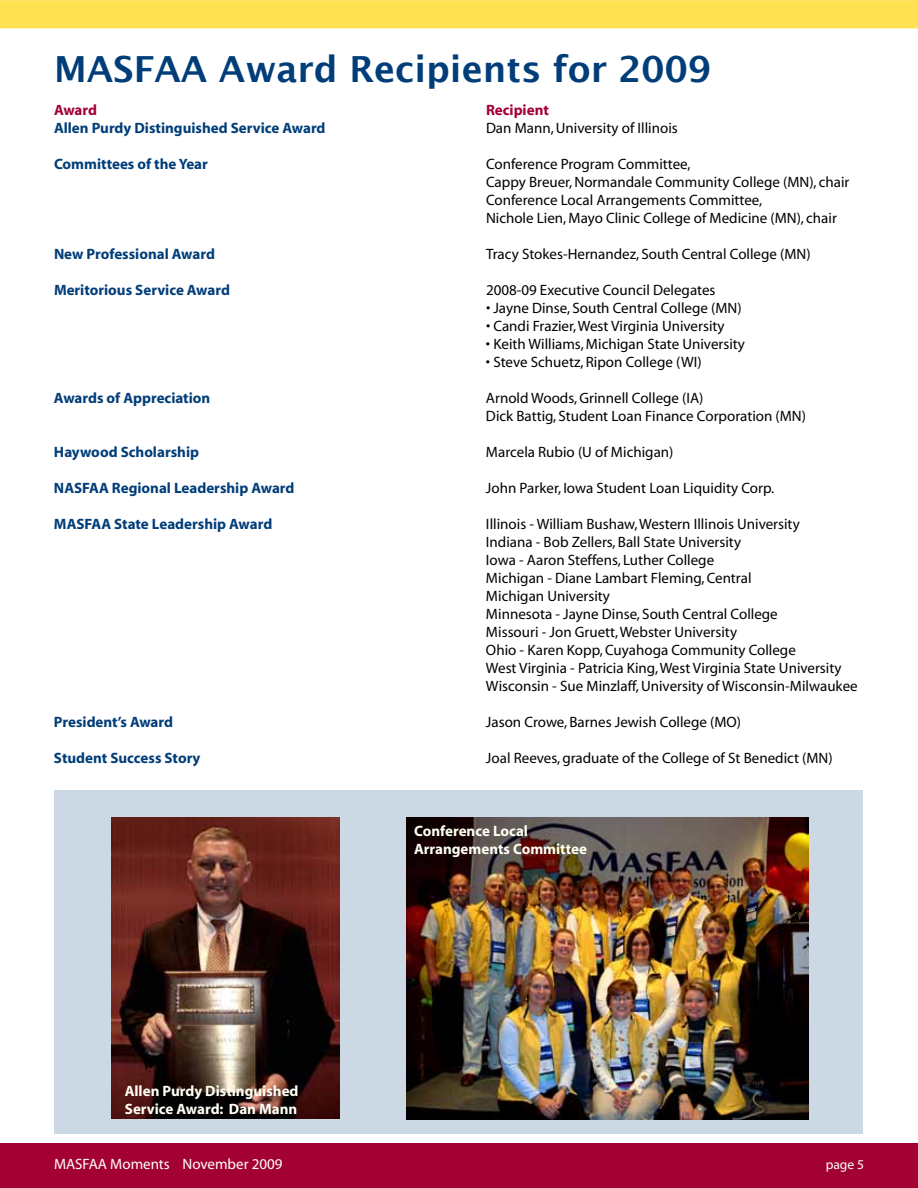
<style>
.page{position:relative;width:918px;height:1188px;background:#fff}
.page>*{position:absolute;margin:0;border:0;box-sizing:border-box;transform-origin:0 0}
.t1{font:600 36px "Lucida Sans";color:#003d79}
.t2{font:15px/18px "Myriad";color:#000}
.t3{font:700 15px "Myriad";color:#003d79}
.t4{font:700 15px/18px "Myriad";color:#fffff3}
.t5{font:15px "Myriad";color:#fff}
.t6{font:700 15px "Myriad";color:#a30134}
.t7{font:13.5px "Myriad";color:#fff}
</style>
<div class="page">
<div style="left:0;top:1143px;width:918px;height:45px;background:#a30134"></div>
<div style="left:0;top:0;width:918px;height:28px;background:#ffe152"></div>
<div style="left:55px;top:790px;width:808px;height:344px;background:#ccd8e4"></div>
<img style="left:111px;top:818px;width:229px;height:301px">
<img style="left:406px;top:818px;width:403px;height:302px">
<h1 class="t1" style="left:54px;top:49px;width:658px">MASFAA Award Recipients for 2009</h1>
<p class="t6" style="left:54px;top:102px;width:45px">Award</p>
<p class="t6" style="left:486px;top:102px;width:64px">Recipient</p>
<p class="t3" style="left:54px;top:120px;width:273px">Allen Purdy Distinguished Service Award</p>
<p class="t2" style="left:486px;top:120px;width:193px">Dan Mann, University of Illinois</p>
<p class="t3" style="left:54px;top:156px;width:155px">Committees of the Year</p>
<p class="t2" style="left:486px;top:156px;width:365px">Conference Program Committee,<br>Cappy Breuer, Normandale Community College (MN), chair Conference Local Arrangements Committee,<br>Nichole Lien, Mayo Clinic College of Medicine (MN), chair</p>
<p class="t3" style="left:54px;top:246px;width:163px">New Professional Award</p>
<p class="t2" style="left:486px;top:246px;width:326px">Tracy Stokes-Hernandez, South Central College (MN)</p>
<p class="t3" style="left:54px;top:282px;width:178px">Meritorious Service Award</p>
<p class="t2" style="left:486px;top:282px;width:231px">2008-09 Executive Council Delegates</p>
<p class="t2" style="left:486px;top:300px;width:257px">• Jayne Dinse, South Central College (MN)</p>
<p class="t2" style="left:486px;top:318px;width:240px">• Candi Frazier,West Virginia University</p>
<p class="t2" style="left:486px;top:336px;width:261px">• Keith Williams, Michigan State University</p>
<p class="t2" style="left:486px;top:354px;width:217px">• Steve Schuetz, Ripon College (WI)</p>
<p class="t3" style="left:54px;top:390px;width:158px">Awards of Appreciation</p>
<p class="t2" style="left:486px;top:390px;width:322px">Arnold Woods, Grinnell College (IA)<br>Dick Battig, Student Loan Finance Corporation (MN)</p>
<p class="t3" style="left:54px;top:444px;width:147px">Haywood Scholarship</p>
<p class="t2" style="left:486px;top:444px;width:189px">Marcela Rubio (U of Michigan)</p>
<p class="t3" style="left:54px;top:480px;width:242px">NASFAA Regional Leadership Award</p>
<p class="t2" style="left:486px;top:480px;width:290px">John Parker, Iowa Student Loan Liquidity Corp.</p>
<p class="t3" style="left:54px;top:516px;width:220px">MASFAA State Leadership Award</p>
<p class="t2" style="left:486px;top:516px;width:373px">Illinois - William Bushaw, Western Illinois University<br>Indiana - Bob Zellers, Ball State University<br>Iowa - Aaron Steffens, Luther College<br>Michigan - Diane Lambart Fleming, Central<br>Michigan University<br>Minnesota - Jayne Dinse, South Central College<br>Missouri - Jon Gruett, Webster University<br>Ohio - Karen Kopp, Cuyahoga Community College<br>West Virginia - Patricia King, West Virginia State University Wisconsin - Sue Minzlaff, University of Wisconsin-Milwaukee</p>
<p class="t3" style="left:54px;top:714px;width:121px">President’s Award</p>
<p class="t2" style="left:486px;top:714px;width:257px">Jason Crowe, Barnes Jewish College (MO)</p>
<p class="t3" style="left:54px;top:750px;width:148px">Student Success Story</p>
<p class="t2" style="left:486px;top:750px;width:348px">Joal Reeves, graduate of the College of St Benedict (MN)</p>
<p class="t4" style="left:125px;top:1083px;width:175px">Allen Purdy Distinguished<br>Service Award: Dan Mann</p>
<p class="t5" style="left:54px;top:1157px;width:230px">MASFAA Moments November 2009</p>
<p class="t4" style="left:414px;top:822px;width:174px">Conference Local<br>Arrangements Committee</p>
<p class="t7" style="left:826px;top:1157px;width:40px">page 5</p>
</div>
